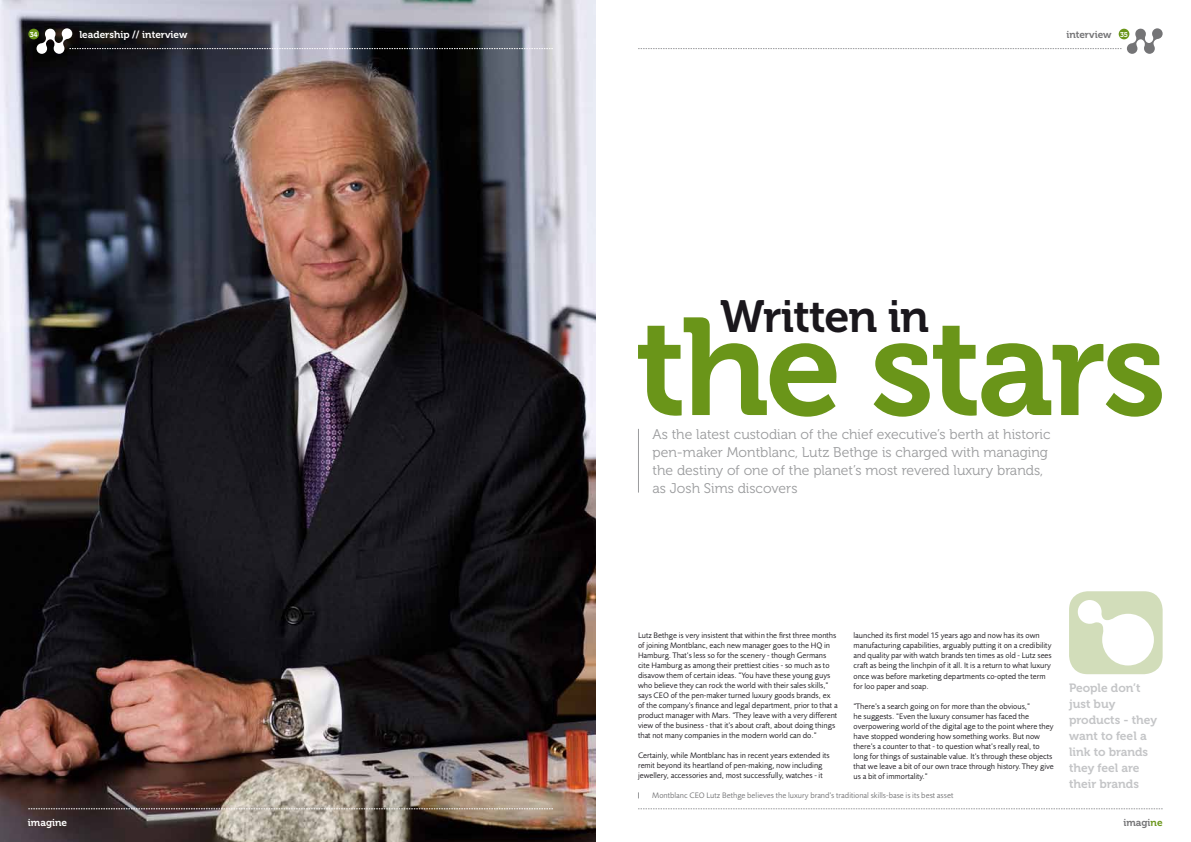
<style>
.page{position:relative;width:1191px;height:842px;background:#fff}
.page>*{position:absolute;margin:0;border:0;box-sizing:border-box;transform-origin:0 0}
.t1{font:137.6px "Museo 700";color:#6a9519}
.t2{font:45px "Museo 700";letter-spacing:-.02em;color:#1a171c}
.t3{font:14px/18px "Museo 300";color:#9a9b9d}
.t4{font:12px/16px "Museo 700";color:#c4c5c7}
.t5{font:10px "Museo 700";color:#fff}
.t6{font:10px "Museo 700";color:#747476}
.t7{font:8.2px/10px "Foundry Sans";color:#1a171c}
.t8{font:8.2px "Foundry Sans";color:#747476}
.t9{font:7px "Museo 700";color:#fff}
.s1{font-size:7px;color:#fff}
.s2{color:#6a9519}
</style>
<div class="page">
<img style="left:0;top:0;width:595px;height:842px">
<div style="left:28px;top:29px;width:11px;height:10px;background:#6a9519;border-radius:50%"></div>
<svg style="left:37px;top:28px;width:516px;height:26px;background:#4c4d55"></svg>
<svg style="left:28px;top:808px;width:525px;height:1px"></svg>
<svg style="left:638px;top:28px;width:524px;height:26px"></svg>
<svg style="left:1069px;top:591px;width:93px;height:83px"></svg>
<svg style="left:638px;top:808px;width:524px;height:1px"></svg>
<hr style="left:638px;top:429px;width:1px;height:64px;background:#9a9b9d">
<p class="t9" style="left:30px;top:30px;width:10px">34</p>
<p class="t5" style="left:79px;top:29px;width:110px">leadership // interview</p>
<p class="t5" style="left:28px;top:817px;width:41px">imagine</p>
<p class="t6" style="left:1066px;top:29px;width:63px">interview <span class="s1">35</span></p>
<h2 class="t2" style="left:720px;top:292px;width:210px">Written in</h2>
<h1 class="t1" style="left:635px;top:291px;width:533px">the stars</h1>
<h3 class="t3" style="left:652px;top:425px;width:399px">As the latest custodian of the chief executive’s berth at historic pen-maker Montblanc, Lutz Bethge is charged with managing the destiny of one of the planet’s most revered luxury brands, as Josh Sims discovers</h3>
<p class="t7" style="left:638px;top:631px;width:201px">Lutz Bethge is very insistent that within the first three months of joining Montblanc, each new manager goes to the HQ in Hamburg. That’s less so for the scenery - though Germans cite Hamburg as among their prettiest cities - so much as to disavow them of certain ideas. “You have these young guys who believe they can rock the world with their sales skills,” says CEO of the pen-maker turned luxury goods brands, ex of the company’s finance and legal department, prior to that a product manager with Mars. “They leave with a very different view of the business - that it’s about craft, about doing things that not many companies in the modern world can do.”</p>
<p class="t7" style="left:638px;top:751px;width:193px">Certainly, while Montblanc has in recent years extended its remit beyond its heartland of pen-making, now including jewellery, accessories and, most successfully, watches - it</p>
<p class="t7" style="left:853px;top:631px;width:200px">launched its first model 15 years ago and now has its own manufacturing capabilities, arguably putting it on a credibility and quality par with watch brands ten times as old - Lutz sees craft as being the linchpin of it all. It is a return to what luxury once was before marketing departments co-opted the term for loo paper and soap.</p>
<p class="t7" style="left:853px;top:701px;width:202px">“There’s a search going on for more than the obvious,”<br>he suggests. “Even the luxury consumer has faced the overpowering world of the digital age to the point where they have stopped wondering how something works. But now there’s a counter to that - to question what’s really real, to long for things of sustainable value. It’s through these objects that we leave a bit of our own trace through history. They give us a bit of immortality.”</p>
<p class="t8" style="left:652px;top:791px;width:303px">Montblanc CEO Lutz Bethge believes the luxury brand’s traditional skills-base is its best asset</p>
<h3 class="t4" style="left:1069px;top:680px;width:90px">People don’t just buy products - they want to feel a link to brands they feel are their brands</h3>
<p class="t6" style="left:1123px;top:817px;width:41px">imagi<span class="s2">ne</span></p>
</div>
